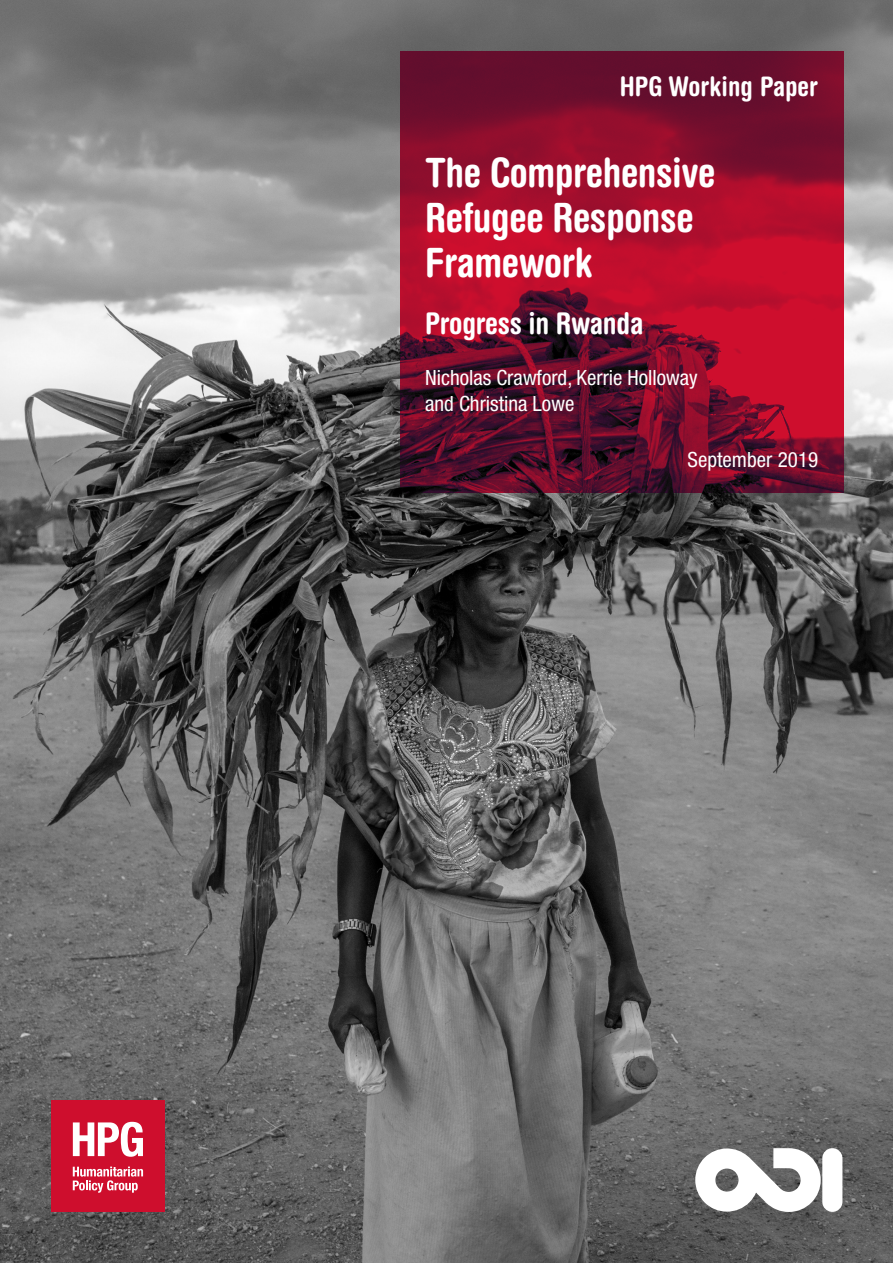
<style>
.page{position:relative;width:893px;height:1263px;background:#fff}
.page>*{position:absolute;margin:0;border:0;box-sizing:border-box;transform-origin:0 0}
.t1{font:700 condensed 40.5px/45px "Helvetica Rounded LT Std";letter-spacing:-.01em;color:#fff}
.t2{font:700 condensed 30px "Helvetica Rounded LT Std";letter-spacing:-.01em;color:#fff}
.t3{font:700 condensed 27px "Helvetica Rounded LT Std";color:#fff}
.t4{font:condensed 21px/25.5px "Helvetica Neue LT Std";color:#fff}
</style>
<div class="page">
<img style="left:0;top:0;width:893px;height:1263px">
<svg style="left:695px;top:1148px;width:126px;height:64px"></svg>
<div style="left:822px;top:1148px;width:20px;height:64px;background:#fff;border-radius:10px"></div>
<div style="left:51px;top:1100px;width:113px;height:112px;background:#ce0e2d"></div>
<svg style="left:73px;top:1122px;width:70px;height:35px"></svg>
<svg style="left:73px;top:1166px;width:70px;height:27px"></svg>
<svg style="left:400px;top:51px;width:444px;height:441px;background:#880d2b"></svg>
<p class="t3" style="left:620px;top:70px;width:200px">HPG Working Paper</p>
<h1 class="t1" style="left:425px;top:149px;width:292px">The Comprehensive<br>Refugee Response<br>Framework</h1>
<h2 class="t2" style="left:425px;top:305px;width:220px">Progress in Rwanda</h2>
<p class="t4" style="left:425px;top:365px;width:274px">Nicholas Crawford, Kerrie Holloway and Christina Lowe</p>
<p class="t4" style="left:687px;top:446px;width:132px">September 2019</p>
</div>
